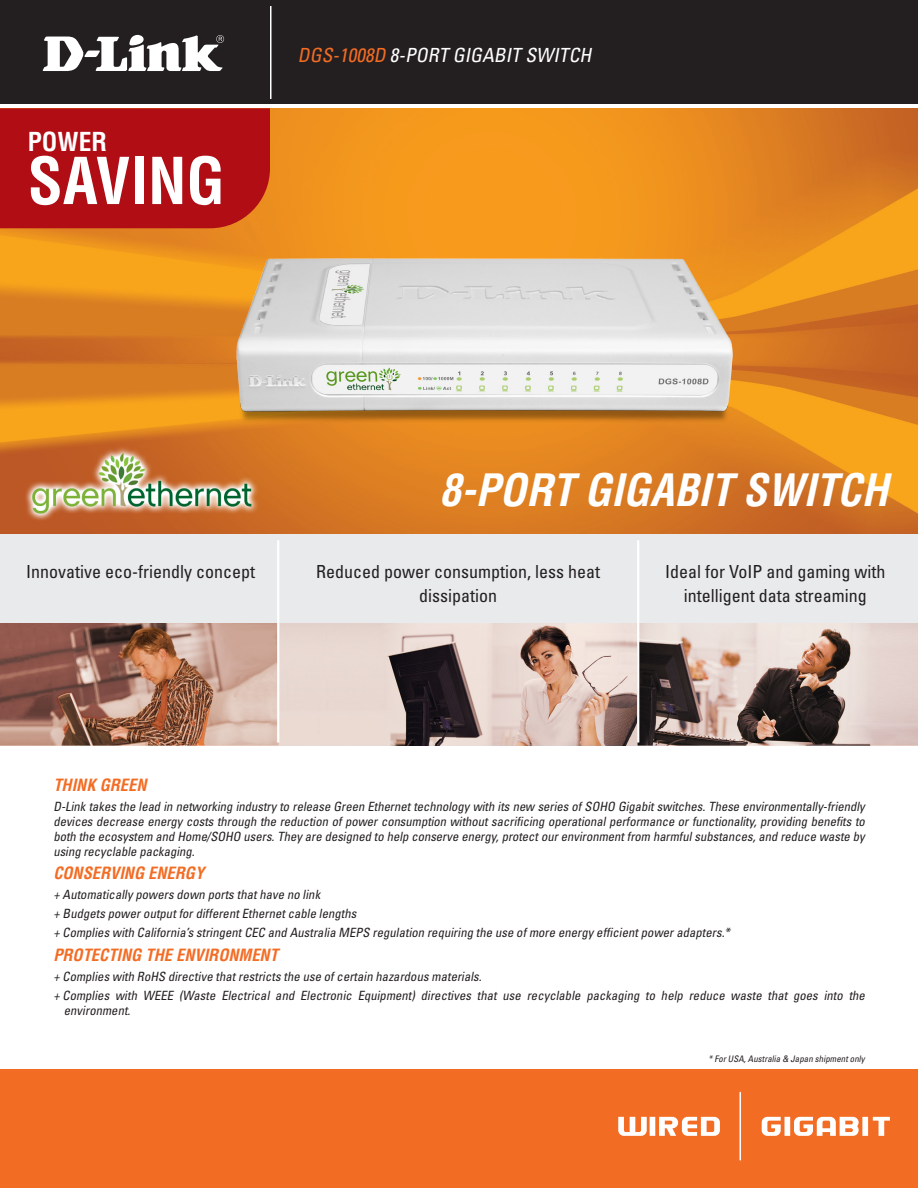
<style>
.page{position:relative;width:918px;height:1188px;background:#fff}
.page>*{position:absolute;margin:0;border:0;box-sizing:border-box;transform-origin:0 0}
.spec_body_3{font:700 condensed 63px "Helvetica";color:#fff}
.page_header{font:italic 700 condensed 43.5px "Helvetica";color:#fff}
.spec_body_3-2{font:700 condensed 25.5px "Helvetica";color:#fff}
.page_title{font:italic condensed 19.5px "Univers";letter-spacing:.11em;color:#fff}
.bullet_body{font:condensed 18px/24px "Univers";color:#231f20;text-align:center}
.body_title{font:italic 700 condensed 16.5px "Helvetica";color:#f36c24}
.body_title-2{font:italic condensed 12.75px/15px "Univers";letter-spacing:-.225em;color:#231f20;text-align:justify}
.Page_2_bullets{font:italic condensed 12.75px/15px "Univers";letter-spacing:-.22em;color:#231f20}
.Page_2_bullets-2{font:italic condensed 12.75px "Univers";letter-spacing:-.11em;color:#231f20}
.spec_body_3-3{font:italic condensed 9px "Univers";color:#231f20}
.s1{color:#f36c24}
</style>
<div class="page">
<img style="left:0;top:108px;width:918px;height:426px">
<div style="left:0;top:1070px;width:918px;height:118px;background:#f36c24"></div>
<div style="left:0;top:0;width:918px;height:108px;background:linear-gradient(to right,#fff,#fff)"></div>
<div style="left:0;top:0;width:918px;height:103px;background:#231f20"></div>
<svg style="left:43px;top:35px;width:181px;height:36px"></svg>
<hr style="left:270px;top:6px;width:2px;height:93px;background:#fff">
<img style="left:0;top:623px;width:918px;height:122px">
<hr style="left:739px;top:1092px;width:2px;height:68px;background:#fff">
<svg style="left:618px;top:1117px;width:272px;height:19px"></svg>
<div style="left:0;top:534px;width:918px;height:89px;background:#e8eaeb"></div>
<hr style="left:277px;top:540px;width:2px;height:202px;background:#fff">
<hr style="left:637px;top:540px;width:2px;height:202px;background:#fff">
<div style="left:0;top:108px;width:270px;height:120px;background:#b00d15"></div>
<img style="left:212px;top:177px;width:546px;height:311px">
<img style="left:7px;top:440px;width:254px;height:94px">
<p class="spec_body_3-2" style="left:28px;top:126px;width:81px">POWER</p>
<p class="spec_body_3" style="left:28px;top:142px;width:199px">SAVING</p>
<p class="page_title" style="left:298px;top:43px;width:299px"><span class="s1">DGS-1008D</span> 8-Port gigabit switch</p>
<p class="page_header" style="left:439px;top:463px;width:450px">8-PORT GIGABIT SWITCH</p>
<p class="bullet_body" style="left:26px;top:559px;width:230px">Innovative eco-friendly concept</p>
<p class="bullet_body" style="left:665px;top:559px;width:222px">Ideal for VoIP and gaming with intelligent data streaming</p>
<p class="bullet_body" style="left:316px;top:559px;width:285px">Reduced power consumption, less heat dissipation</p>
<p class="body_title" style="left:53px;top:775px;width:95px">THINK GREEN</p>
<p class="body_title-2" style="left:53px;top:798px;width:547px">D-Link takes the lead in networking industry to release Green Ethernettechnology with its new series ofSOHO</p>
<p class="body_title-2" style="left:53px;top:798px;width:816px;text-indent:565px">Gigabitswitches.These environmentally-friendly devices decrease energy costs through the reduction of power consumption without sacrificing operational performance or functionality, providing benefits to both the ecosystem and Home/SOHO</p>
<p class="body_title-2" style="left:244px;top:828px;width:626px">users.They are designed to help conserve energy,protectourenvironmentfrom harmfulsubstances,and reduce waste by</p>
<p class="body_title-2" style="left:53px;top:843px;width:146px">using recyclable packaging.</p>
<p class="body_title" style="left:53px;top:863px;width:152px">CONSERVING ENERGY</p>
<p class="Page_2_bullets" style="left:53px;top:887px;width:271px">+ Automatically powers down ports thathave no link</p>
<p class="Page_2_bullets" style="left:53px;top:906px;width:307px">+ Budgets poweroutputfordifferentEthernetcable lengths</p>
<p class="Page_2_bullets-2" style="left:53px;top:925px;width:681px">+ Complies with California’s stringentCEC and Australia MEPS regulation requiring the use ofmore energy efficientpoweradapters.*</p>
<p class="body_title" style="left:53px;top:945px;width:226px">PROTECTING THE EN VIRONMEN T</p>
<p class="Page_2_bullets" style="left:53px;top:968px;width:433px">+ Complies with RoHS directive thatrestricts the use ofcertain hazardous materials.</p>
<p class="Page_2_bullets" style="left:64px;top:988px;width:805px;text-indent:-10px">+ Complies with WEEE (Waste Electrical and Electronic Equipment) directives that use recyclable packaging to help reduce waste that goes into the environment.</p>
<p class="spec_body_3-3" style="left:709px;top:1053px;width:160px">* ForUSA,Australia &amp; Japan shipmentonly</p>
</div>
